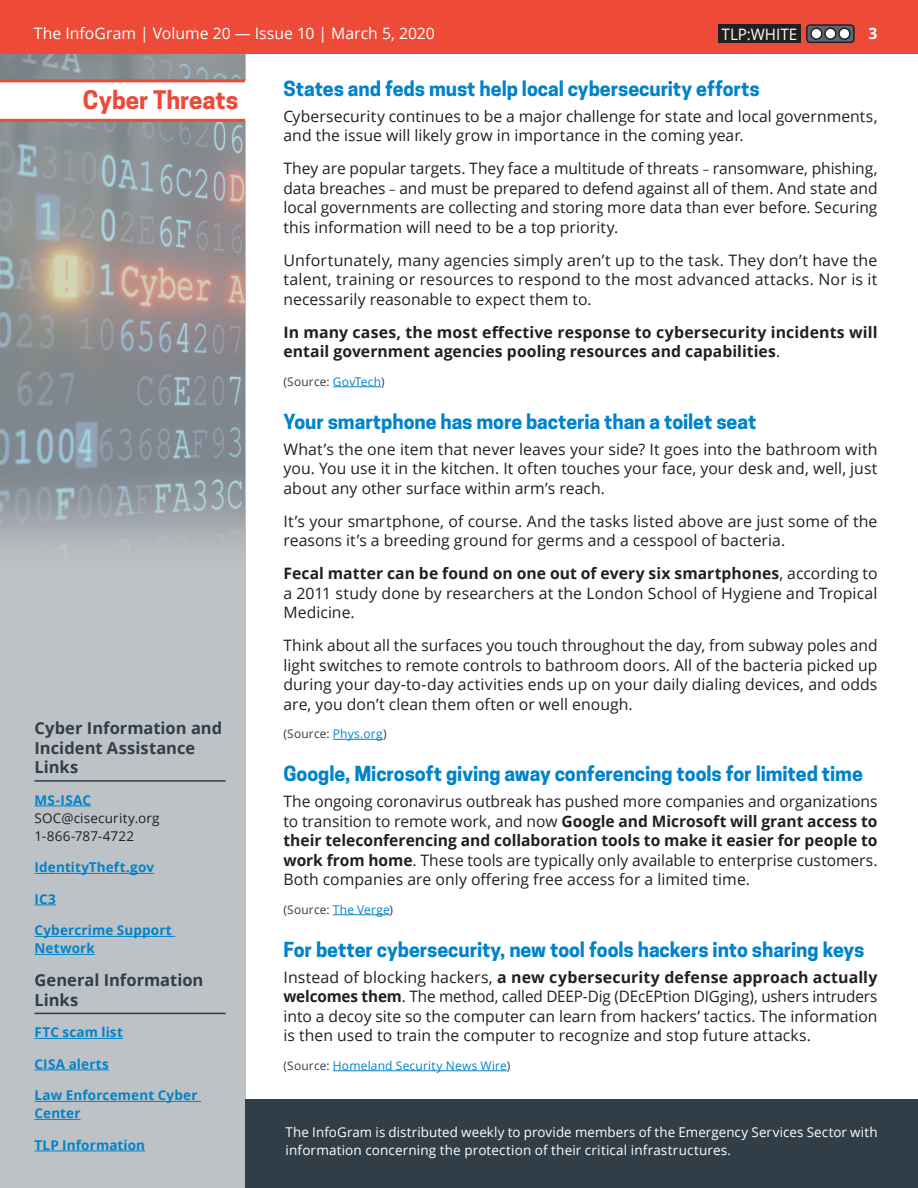
<style>
.page{position:relative;width:918px;height:1188px;background:#fff}
.page>*{position:absolute;margin:0;border:0;box-sizing:border-box;transform-origin:0 0}
.t1{font:700 24px "Cooper Hewitt";letter-spacing:-.005em;color:#ed4b38}
.Subhead{font:700 19.5px "Cooper Hewitt";letter-spacing:-.005em;color:#0083ca}
.Reference_subhead{font:700 16.5px/19.5px "Open Sans";color:#313e48}
.t2{font:15.75px/19.5px "Open Sans";letter-spacing:.005em;color:#231f20;text-align:justify}
.t3{font:700 15.75px/19.5px "Open Sans";letter-spacing:.005em;color:#231f20}
.t4{font:15.75px "Open Sans";color:#fff}
.t5{font:700 15.75px "Open Sans";color:#fff}
.t6{font:13.5px/18px "Open Sans";letter-spacing:.01em;color:#fff}
.t7{font:700 13.5px/18px "Open Sans";letter-spacing:.01em;color:#0083ca}
.t8{font:13.5px "Open Sans";letter-spacing:.015em;color:#231f20}
.t9{font:12px "Open Sans";letter-spacing:.015em;color:#313e48}
.t10{font:12px "Open Sans";letter-spacing:.015em;color:#0083ca}
.s1{font-size:13.5px;color:#313e48}
.s2{font-weight:400}
.s3{color:#0083ca}
.s4{font-weight:700}
.s5{color:#313e48}
</style>
<div class="page">
<img style="left:0;top:54px;width:245px;height:1134px">
<div style="left:0;top:0;width:918px;height:54px;background:#ed4b38"></div>
<div style="left:0;top:81px;width:245px;height:40px;background:#fff"></div>
<hr style="left:0;top:79px;width:245px;height:3px;background:#ed4b38">
<hr style="left:0;top:119px;width:245px;height:3px;background:#ed4b38">
<div style="left:718px;top:24px;width:83px;height:19px;background:#231f20"></div>
<div style="left:807px;top:25px;width:47px;height:17px;background:#5a6670;border-radius:3px"></div>
<div style="left:806px;top:24px;width:49px;height:19px;border:2px solid #231f20;border-radius:3px"></div>
<div style="left:811px;top:28px;width:11px;height:11px;background:#fff;border-radius:50%"></div>
<div style="left:810px;top:28px;width:13px;height:12px;border:2px solid #231f20;border-radius:50%"></div>
<div style="left:825px;top:28px;width:11px;height:11px;background:#fff;border-radius:50%"></div>
<div style="left:824px;top:28px;width:13px;height:12px;border:2px solid #231f20;border-radius:50%"></div>
<div style="left:839px;top:28px;width:11px;height:11px;background:#fff;border-radius:50%"></div>
<div style="left:838px;top:28px;width:13px;height:12px;border:2px solid #231f20;border-radius:50%"></div>
<div style="left:245px;top:1099px;width:673px;height:89px;background:#313e48"></div>
<hr style="left:333px;top:386px;width:48px;height:1px;background:#0083ca">
<hr style="left:333px;top:739px;width:50px;height:1px;background:#0083ca">
<hr style="left:333px;top:914px;width:57px;height:1px;background:#0083ca">
<hr style="left:333px;top:1070px;width:174px;height:1px;background:#0083ca">
<hr style="left:34px;top:780px;width:192px;height:2px;background:#313e48">
<hr style="left:34px;top:806px;width:57px;height:1px;background:#0083ca">
<hr style="left:34px;top:873px;width:120px;height:1px;background:#0083ca">
<svg style="left:34px;top:905px;width:22px;height:1px"></svg>
<hr style="left:34px;top:936px;width:141px;height:1px;background:#0083ca">
<hr style="left:34px;top:954px;width:61px;height:1px;background:#0083ca">
<hr style="left:34px;top:1013px;width:192px;height:1px;background:#313e48">
<hr style="left:34px;top:1038px;width:89px;height:1px;background:#0083ca">
<hr style="left:34px;top:1070px;width:75px;height:1px;background:#0083ca">
<hr style="left:34px;top:1101px;width:167px;height:1px;background:#0083ca">
<hr style="left:34px;top:1119px;width:47px;height:1px;background:#0083ca">
<hr style="left:34px;top:1151px;width:111px;height:1px;background:#0083ca">
<p class="t4" style="left:34px;top:23px;width:403px">The InfoGram | Volume 20 — Issue 10 | March 5, 2020</p>
<p class="t4" style="left:722px;top:23px;width:77px">TLP:WHITE</p>
<p class="t5" style="left:869px;top:22px;width:10px">3</p>
<p class="t1" style="left:83px;top:86px;width:157px">Cyber Threats</p>
<p class="Reference_subhead" style="left:34px;top:718px;width:189px">Cyber Information and<br>Incident Assistance<br>Links</p>
<p class="t7" style="left:34px;top:791px;width:58px">MS-ISAC</p>
<p class="t8" style="left:34px;top:809px;width:127px">SOC@cisecurity.org</p>
<p class="t8" style="left:34px;top:827px;width:101px">1-866-787-4722</p>
<p class="t7" style="left:34px;top:858px;width:121px">IdentityTheft.gov</p>
<p class="t7" style="left:34px;top:890px;width:23px">IC3</p>
<p class="t7" style="left:34px;top:921px;width:139px">Cybercrime Support<br>Network</p>
<p class="Reference_subhead" style="left:34px;top:970px;width:170px">General Information<br>Links</p>
<p class="t7" style="left:34px;top:1023px;width:90px">FTC scam list</p>
<p class="t7" style="left:34px;top:1055px;width:76px">CISA alerts</p>
<p class="t7" style="left:34px;top:1086px;width:165px">Law Enforcement Cyber<br>Center</p>
<p class="t7" style="left:34px;top:1136px;width:112px">TLP Information</p>
<h1 class="Subhead" style="left:284px;top:77px;width:478px">States and feds must help local cybersecurity efforts</h1>
<p class="t2" style="left:284px;top:106px;width:596px">Cybersecurity continues to be a major challenge for state and local governments, and the issue will likely grow in importance in the coming year.</p>
<p class="t2" style="left:284px;top:159px;width:596px">They are popular targets. They face a multitude of threats <span class="s1">–</span> ransomware, phishing, data breaches <span class="s1">–</span> and must be prepared to defend against all of them. And state and local governments are collecting and storing more data than ever before. Securing this information will need to be a top priority.</p>
<p class="t2" style="left:284px;top:250px;width:596px">Unfortunately, many agencies simply aren’t up to the task. They don’t have the talent, training or resources to respond to the most advanced attacks. Nor is it necessarily reasonable to expect them to.</p>
<p class="t3" style="left:284px;top:322px;width:596px">In many cases, the most effective response to cybersecurity incidents will entail government agencies pooling resources and capabilities<span class="s2">.</span></p>
<p class="t9" style="left:284px;top:373px;width:103px">(Source: <span class="s3">GovTech</span>)</p>
<h1 class="Subhead" style="left:284px;top:410px;width:474px">Your smartphone has more bacteria than a toilet seat</h1>
<p class="t2" style="left:284px;top:439px;width:596px">What’s the one item that never leaves your side? It goes into the bathroom with you. You use it in the kitchen. It often touches your face, your desk and, well, just about any other surface within arm’s reach.</p>
<p class="t2" style="left:284px;top:511px;width:596px">It’s your smartphone, of course. And the tasks listed above are just some of the reasons it’s a breeding ground for germs and a cesspool of bacteria.</p>
<p class="t2" style="left:284px;top:564px;width:596px"><span class="s4">Fecal matter can be found on one out of every six smartphones</span>, according to a 2011 study done by researchers at the London School of Hygiene and Tropical Medicine.</p>
<p class="t2" style="left:284px;top:636px;width:596px">Think about all the surfaces you touch throughout the day, from subway poles and light switches to remote controls to bathroom doors. All of the bacteria picked up during your day-to-day activities ends up on your daily dialing devices, and odds are, you don’t clean them often or well enough.</p>
<p class="t9" style="left:284px;top:726px;width:105px">(Source: <span class="s3">Phys.org</span>)</p>
<h1 class="Subhead" style="left:284px;top:762px;width:581px">Google, Microsoft giving away conferencing tools for limited time</h1>
<p class="t2" style="left:284px;top:792px;width:596px">The ongoing coronavirus outbreak has pushed more companies and organizations to transition to remote work, and now <span class="s4">Google and Microsoft will grant access to their teleconferencing and collaboration tools to make it easier for people to work from home</span>. These tools are typically only available to enterprise customers.<br>Both companies are only offering free access for a limited time.</p>
<p class="t9" style="left:284px;top:901px;width:111px">(Source: <span class="s3">The Verge</span>)</p>
<h1 class="Subhead" style="left:284px;top:938px;width:582px">For better cybersecurity, new tool fools hackers into sharing keys</h1>
<p class="t2" style="left:284px;top:967px;width:596px">Instead of blocking hackers, <span class="s4">a new cybersecurity defense approach actually welcomes them</span>. The method, called DEEP-Dig (DEcEPtion DIGging), ushers intruders into a decoy site so the computer can learn from hackers’ tactics. The information is then used to train the computer to recognize and stop future attacks.</p>
<p class="t10" style="left:284px;top:1057px;width:228px"><span class="s5">(Source:</span> Homeland Security News Wire<span class="s5">)</span></p>
<p class="t6" style="left:286px;top:1123px;width:593px">The InfoGram is distributed weekly to provide members of the Emergency Services Sector with information concerning the protection of their critical infrastructures.</p>
</div>
